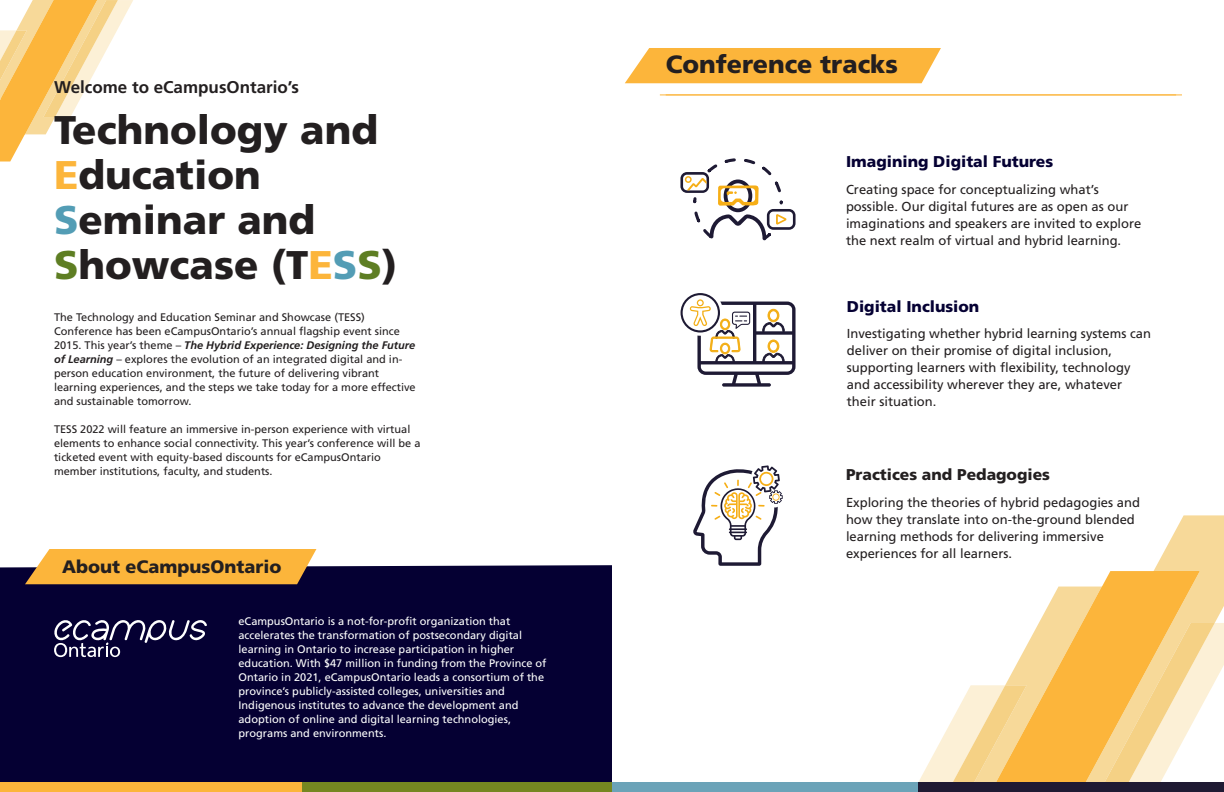
<style>
.page{position:relative;width:1224px;height:792px;background:#fff}
.page>*{position:absolute;margin:0;border:0;box-sizing:border-box;transform-origin:0 0}
.t1{font:900 40px/45px "Frutiger LT Std";color:#231f20}
.t2{font:900 25px "Frutiger LT Std";color:#231f20}
.t3{font:900 18px "Frutiger LT Std";color:#231f20}
.t4{font:700 17px "Frutiger LT Std";color:#231f20}
.t5{font:900 15.6px "Frutiger LT Std";color:#050033}
.t6{font:900 15.6px "Frutiger LT Std";color:#231f20}
.t7{font:13px/17px "Frutiger LT Std";color:#231f20}
.t8{font:11px/14px "Frutiger LT Std";color:#231f20}
.t9{font:11px/14px "Frutiger LT Std";color:#fff}
.s1{color:#fcb53b}
.s2{color:#539db5}
.s3{color:#5e7e23}
.s4{font-weight:700;font-style:italic}
</style>
<div class="page">
<svg style="left:0;top:0;width:133px;height:162px"></svg>
<div style="left:0;top:565px;width:612px;height:217px;background:#050033"></div>
<svg style="left:25px;top:549px;width:291px;height:35px;background:#f3b142"></svg>
<hr style="left:660px;top:94px;width:516px;height:1px;background:#fcb53b">
<svg style="left:625px;top:48px;width:316px;height:35px;background:#fcba48"></svg>
<hr style="left:666px;top:94px;width:516px;height:1px;background:#fcb53b">
<svg style="left:54px;top:619px;width:153px;height:38px;background:#3b375f"></svg>
<svg style="left:680px;top:158px;width:116px;height:83px"></svg>
<svg style="left:681px;top:293px;width:115px;height:94px"></svg>
<svg style="left:693px;top:465px;width:90px;height:101px"></svg>
<svg style="left:1153px;top:515px;width:71px;height:56px;fill:#f7d999"></svg>
<svg style="left:918px;top:571px;width:306px;height:221px"></svg>
<div style="left:0;top:782px;width:308px;height:10px;background:#fcb53b"></div>
<div style="left:303px;top:782px;width:309px;height:10px;background:#758721"></div>
<div style="left:612px;top:782px;width:306px;height:10px;background:#6ba3b8"></div>
<div style="left:919px;top:782px;width:305px;height:10px;background:#1f1a33"></div>
<h3 class="t4" style="left:54px;top:77px;width:246px">Welcome to eCampusOntario’s</h3>
<h1 class="t1" style="left:54px;top:108px;width:345px">Technology and<br><span class="s1">E</span>ducation<br><span class="s2">S</span>eminar and<br><span class="s3">S</span>howcase (T<span class="s1">E</span><span class="s2">S</span><span class="s3">S</span>)</h1>
<p class="t8" style="left:54px;top:311px;width:363px">The Technology and Education Seminar and Showcase (TESS)<br>Conference has been eCampusOntario’s annual flagship event since 2015. This year’s theme – <span class="s4">The Hybrid Experience: Designing the Future of Learning</span> – explores the evolution of an integrated digital and in&shy;person education environment, the future of delivering vibrant learning experiences, and the steps we take today for a more effective and sustainable tomorrow.</p>
<p class="t8" style="left:54px;top:423px;width:368px">TESS 2022 will feature an immersive in-person experience with virtual elements to enhance social connectivity. This year’s conference will be a ticketed event with equity-based discounts for eCampusOntario member institutions, faculty, and students.</p>
<h3 class="t3" style="left:62px;top:556px;width:221px">About eCampusOntario</h3>
<p class="t9" style="left:238px;top:615px;width:310px">eCampusOntario is a not-for-profit organization that accelerates the transformation of postsecondary digital learning in Ontario to increase participation in higher education. With $47 million in funding from the Province of Ontario in 2021, eCampusOntario leads a consortium of the province’s publicly-assisted colleges, universities and Indigenous institutes to advance the development and adoption of online and digital learning technologies, programs and environments.</p>
<h2 class="t2" style="left:666px;top:49px;width:234px">Conference tracks</h2>
<h3 class="t5" style="left:846px;top:152px;width:209px">Imagining Digital Futures</h3>
<p class="t7" style="left:846px;top:181px;width:297px">Creating space for conceptualizing what’s possible. Our digital futures are as open as our imaginations and speakers are invited to explore the next realm of virtual and hybrid learning.</p>
<h3 class="t5" style="left:847px;top:297px;width:134px">Digital Inclusion</h3>
<p class="t7" style="left:847px;top:325px;width:306px">Investigating whether hybrid learning systems can deliver on their promise of digital inclusion, supporting learners with flexibility, technology and accessibility wherever they are, whatever their situation.</p>
<h3 class="t6" style="left:846px;top:465px;width:206px">Practices and Pedagogies</h3>
<p class="t7" style="left:846px;top:494px;width:296px">Exploring the theories of hybrid pedagogies and how they translate into on-the-ground blended learning methods for delivering immersive experiences for all learners.</p>
</div>
